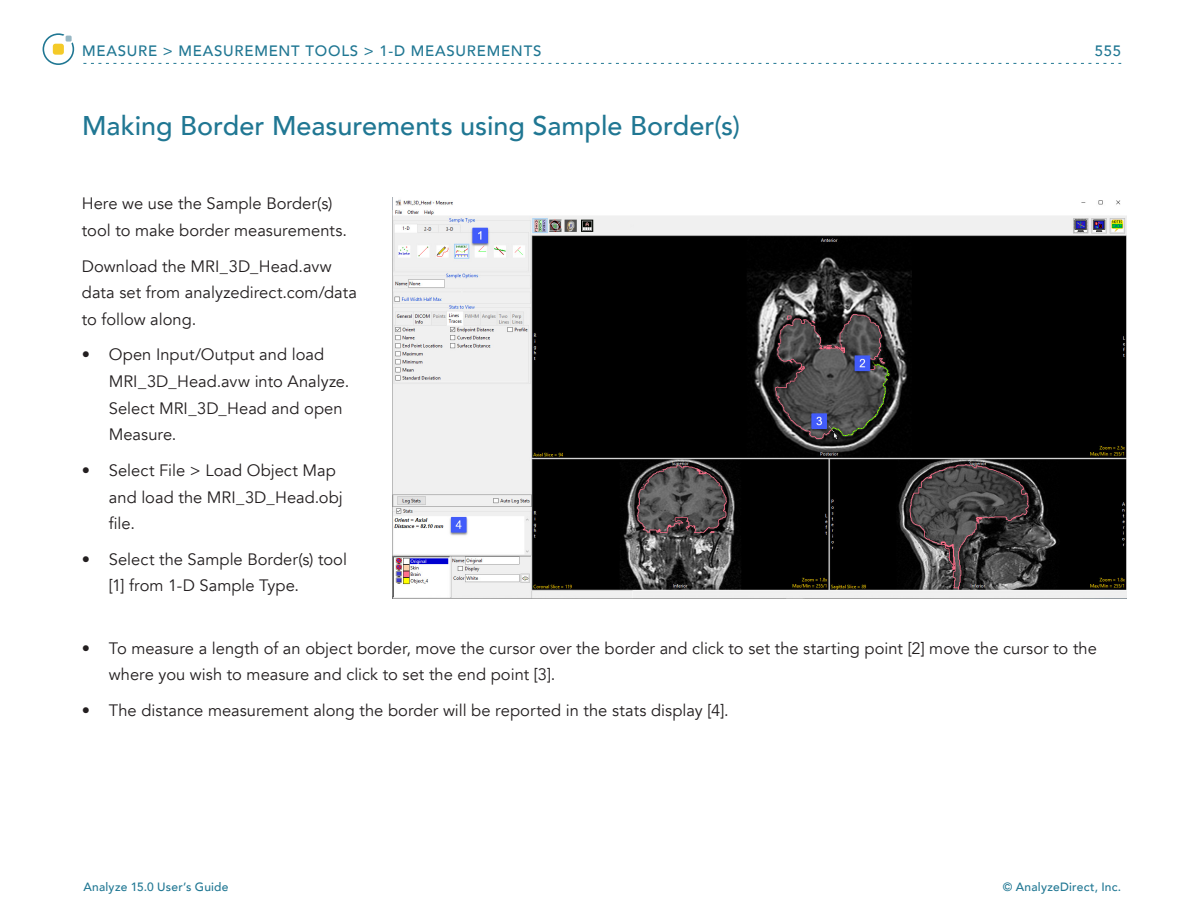
<style>
.page{position:relative;width:1188px;height:918px;background:#fff}
.page>*{position:absolute;margin:0;border:0;box-sizing:border-box;transform-origin:0 0}
.SubHead{font:500 27px "Avenir";color:#207793}
.Text{font:16.5px/26.7px "Avenir";color:#231f20}
.t1{font:500 15px "Avenir";letter-spacing:.05em;color:#207793}
.t2{font:500 12px "Avenir";letter-spacing:.02em;color:#207793}
</style>
<div class="page">
<svg style="left:83px;top:63px;width:1038px;height:1px"></svg>
<svg style="left:43px;top:33px;width:31px;height:32px"></svg>
<img style="left:392px;top:198px;width:735px;height:400px">
<p class="t1" style="left:82px;top:38px;width:461px">MEASURE &gt; MEASUREMENT TOOLS &gt; 1-D MEASUREMENTS</p>
<p class="t1" style="left:1095px;top:38px;width:28px">555</p>
<p class="SubHead" style="left:82px;top:102px;width:659px">Making Border Measurements using Sample Border(s)</p>
<p class="Text" style="left:82px;top:191px;width:267px">Here we use the Sample Border(s) tool to make border measurements.</p>
<p class="Text" style="left:82px;top:253px;width:277px">Download the MRI_3D_Head.avw data set from analyzedirect.com/data to follow along.</p>
<p class="Text" style="left:109px;top:342px;width:242px;text-indent:-27px">• Open Input/Output and load<br>MRI_3D_Head.avw into Analyze.<br>Select MRI_3D_Head and open<br>Measure.</p>
<p class="Text" style="left:109px;top:457px;width:236px;text-indent:-27px">• Select File &gt; Load Object Map and load the MRI_3D_Head.obj file.</p>
<p class="Text" style="left:109px;top:546px;width:240px;text-indent:-27px">• Select the Sample Border(s) tool [1] from 1-D Sample Type.</p>
<p class="Text" style="left:109px;top:635px;width:990px;text-indent:-27px">• To measure a length of an object border, move the cursor over the border and click to set the starting point [2] move the cursor to the where you wish to measure and click to set the end point [3].</p>
<p class="Text" style="left:82px;top:697px;width:648px">• The distance measurement along the border will be reported in the stats display [4].</p>
<p class="t2" style="left:83px;top:876px;width:147px">Analyze 15.0 User’s Guide</p>
<p class="t2" style="left:1003px;top:876px;width:120px">© AnalyzeDirect, Inc.</p>
</div>
